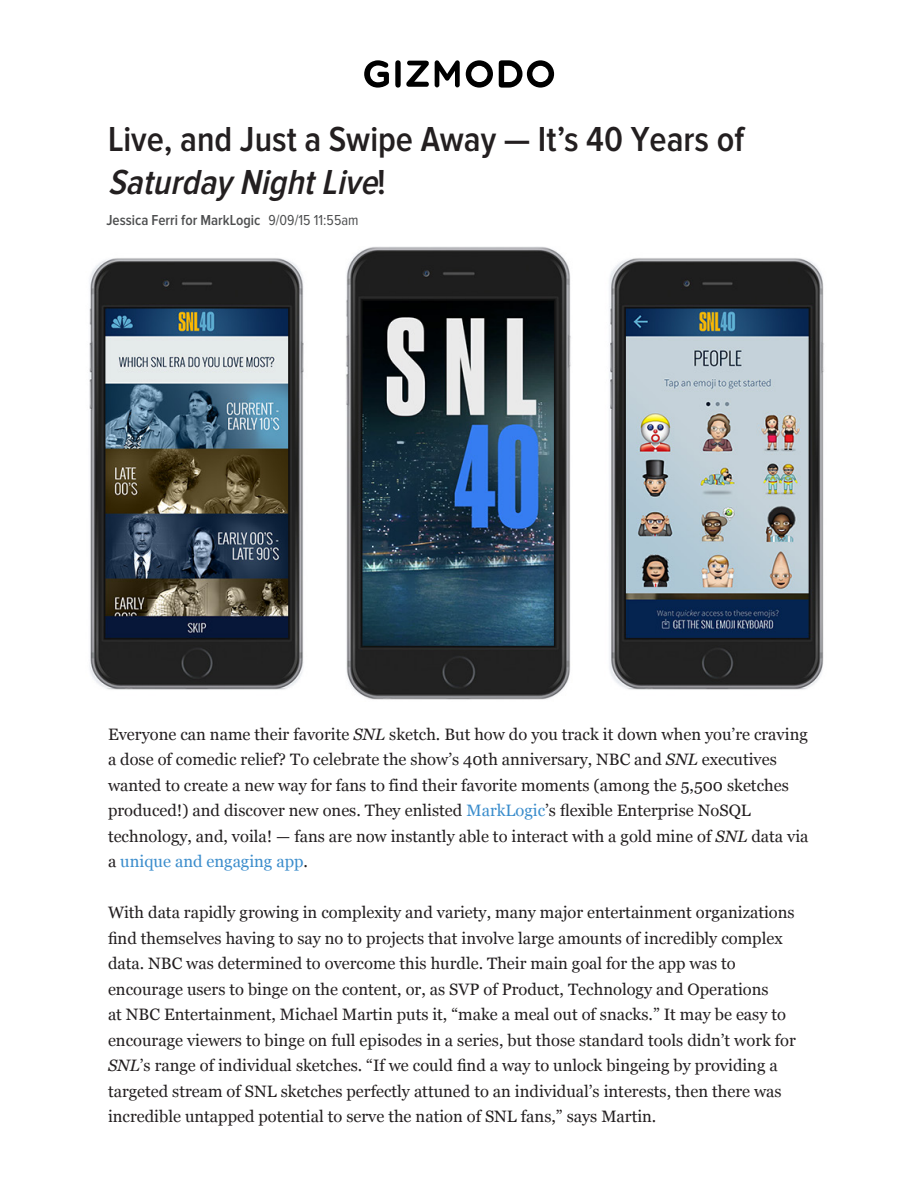
<style>
.page{position:relative;width:918px;height:1188px;background:#fff}
.page>*{position:absolute;margin:0;border:0;box-sizing:border-box;transform-origin:0 0}
.t1{font:600 36px/43.2px "Proxima Nova Cond";color:#231f20}
.t2{font:16.5px/25.5px "Georgia";color:#231f20}
.t3{font:600 15px "Proxima Nova Cond";color:#4e4f50}
.s1{font-style:italic}
.s2{font-weight:400}
.s3{color:#3b8dcc}
</style>
<div class="page">
<img style="left:89px;top:246px;width:735px;height:454px">
<svg style="left:466px;top:60px;width:27px;height:28px"></svg>
<svg style="left:499px;top:60px;width:55px;height:28px"></svg>
<svg style="left:435px;top:60px;width:25px;height:27px"></svg>
<svg style="left:395px;top:60px;width:34px;height:28px"></svg>
<svg style="left:364px;top:60px;width:25px;height:28px"></svg>
<p class="t1" style="left:108px;top:119px;width:638px">Live, and Just a Swipe Away — It’s 40 Years of<br><span class="s1">Saturday NightLive</span>!</p>
<p class="t3" style="left:106px;top:214px;width:254px">Jessica Ferri for MarkLogic <span class="s2">9/09/15 11:55am</span></p>
<p class="t2" style="left:108px;top:721px;width:702px">Everyone can name their favorite <span class="s1">SNL</span> sketch. But how do you track it down when you’re craving a dose of comedic relief? To celebrate the show’s 40th anniversary, NBC and <span class="s1">SNL</span> executives wanted to create a new way for fans to find their favorite moments (among the 5,500 sketches produced!) and discover new ones. They enlisted <span class="s3">MarkLogic</span>’s flexible Enterprise NoSQL technology, and, voila! — fans are now instantly able to interact with a gold mine of <span class="s1">SNL</span> data via a <span class="s3">unique and engaging app</span>.</p>
<p class="t2" style="left:108px;top:899px;width:689px">With data rapidly growing in complexity and variety, many major entertainment organizations find themselves having to say no to projects that involve large amounts of incredibly complex data. NBC was determined to overcome this hurdle. Their main goal for the app was to encourage users to binge on the content, or, as SVP of Product, Technology and Operations<br>at NBC Entertainment, Michael Martin puts it, “make a meal out of snacks.” It may be easy to encourage viewers to binge on full episodes in a series, but those standard tools didn’t work for <span class="s1">SNL</span>’s range of individual sketches. “If we could find a way to unlock bingeing by providing a targeted stream of SNL sketches perfectly attuned to an individual’s interests, then there was incredible untapped potential to serve the nation of SNL fans,” says Martin.</p>
</div>
